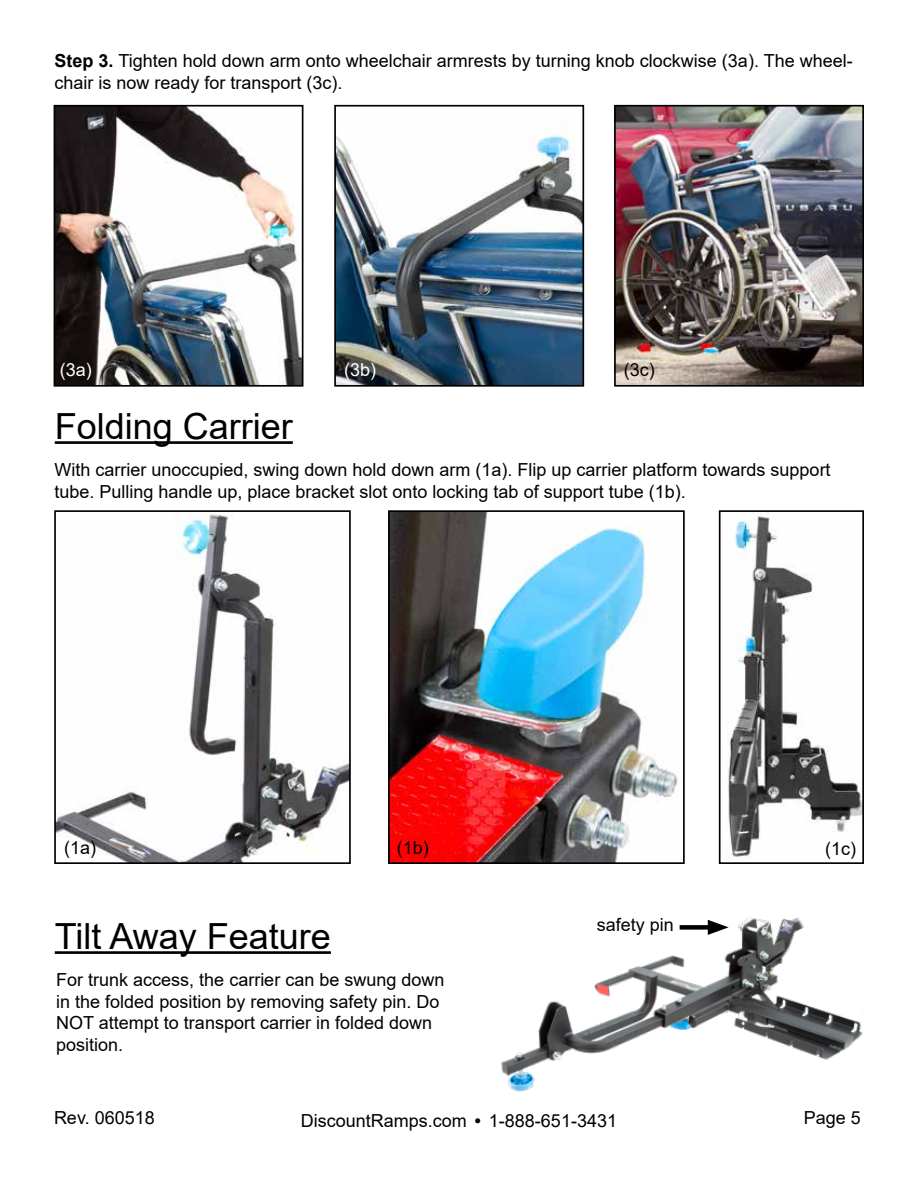
<style>
.page{position:relative;width:918px;height:1188px;background:#fff}
.page>*{position:absolute;margin:0;border:0;box-sizing:border-box;transform-origin:0 0}
.t1{font:36px "Arial";color:#000}
.t2{font:18px/21.6px "Arial";color:#000}
.t3{font:18px "Arial";color:#fff}
.s1{font-weight:700}
.s2{font-family:"Franklin Gothic";font-weight:500}
</style>
<div class="page">
<hr style="left:55px;top:441px;width:238px;height:3px;background:#000">
<hr style="left:55px;top:951px;width:276px;height:3px;background:#000">
<img style="left:57px;top:108px;width:243px;height:276px">
<div style="left:54px;top:105px;width:249px;height:282px;border:2px solid #000"></div>
<img style="left:728px;top:516px;width:133px;height:342px">
<div style="left:719px;top:510px;width:145px;height:354px;border:2px solid #000"></div>
<img style="left:391px;top:513px;width:287px;height:348px">
<div style="left:388px;top:510px;width:297px;height:354px;border:2px solid #000"></div>
<img style="left:57px;top:514px;width:291px;height:347px">
<div style="left:54px;top:510px;width:297px;height:354px;border:2px solid #000"></div>
<img style="left:337px;top:134px;width:244px;height:250px">
<div style="left:334px;top:105px;width:250px;height:282px;border:2px solid #000"></div>
<img style="left:617px;top:108px;width:244px;height:276px">
<div style="left:614px;top:105px;width:250px;height:282px;border:2px solid #000"></div>
<img style="left:501px;top:917px;width:362px;height:175px">
<div style="left:680px;top:925px;width:36px;height:5px;background:#000"></div>
<svg style="left:708px;top:920px;width:21px;height:15px"></svg>
<p class="t2" style="left:54px;top:50px;width:800px"><span class="s1">Step 3.</span> Tighten hold down arm onto wheelchair armrests by turning knob clockwise (3a). The wheel&shy;chair is now ready for transport (3c).</p>
<p class="t3" style="left:60px;top:357px;width:34px">(3a)</p>
<p class="t3" style="left:344px;top:357px;width:34px">(3b)</p>
<p class="t2" style="left:624px;top:359px;width:32px">(3c)</p>
<h1 class="t1" style="left:55px;top:401px;width:240px">Folding Carrier</h1>
<p class="t2" style="left:54px;top:459px;width:778px">With carrier unoccupied, swing down hold down arm (1a). Flip up carrier platform towards support tube. Pulling handle up, place bracket slot onto locking tab of support tube (1b).</p>
<p class="t2" style="left:64px;top:837px;width:34px">(1a)</p>
<p class="t2" style="left:397px;top:837px;width:34px">(1b)</p>
<p class="t2" style="left:825px;top:838px;width:32px">(1c)</p>
<h1 class="t1" style="left:55px;top:911px;width:278px">Tilt Away Feature</h1>
<p class="t2" style="left:56px;top:969px;width:390px">For trunk access, the carrier can be swung down in the folded position by removing safety pin. Do NOT attempt to transport carrier in folded down position.</p>
<p class="t2" style="left:597px;top:914px;width:79px">safety pin</p>
<p class="t2" style="left:54px;top:1107px;width:102px">Rev. 060518</p>
<p class="t2" style="left:301px;top:1110px;width:318px">DiscountRamps.com <span class="s2">•</span> 1-888-651-3431</p>
<p class="t2" style="left:804px;top:1107px;width:59px">Page 5</p>
</div>
